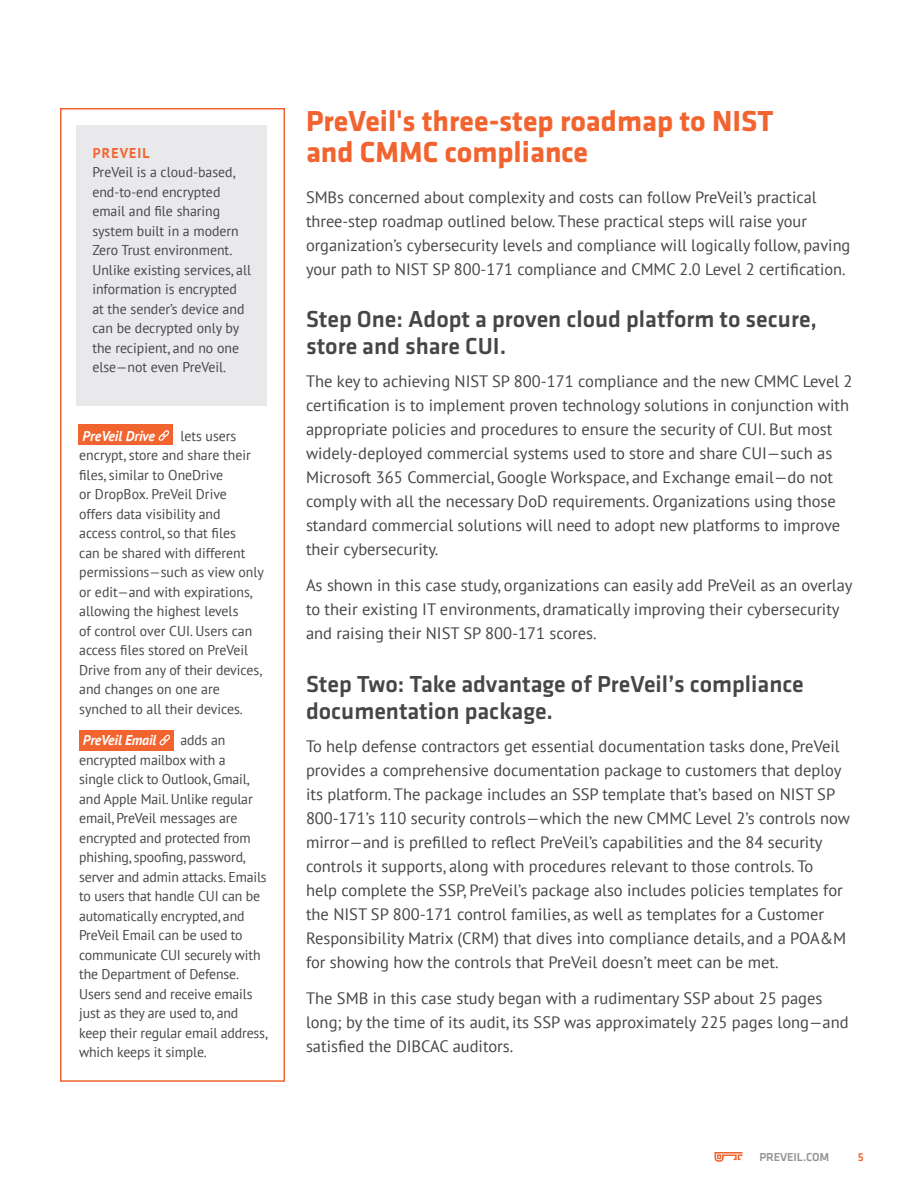
<style>
.page{position:relative;width:918px;height:1188px;background:#fff}
.page>*{position:absolute;margin:0;border:0;box-sizing:border-box;transform-origin:0 0}
.Hed1{font:700 30px/31.5px "Klavika";color:#f2642f}
.Subhed1{font:500 24px/27px "Klavika";color:#454647}
.BodyText-PTsans{font:16.5px/24px "PT Sans";color:#454647}
.SidebarPTsans{font:14.25px/19.5px "PT Sans";color:#454647}
.SidebarPTsans-2{font:italic 700 14.25px "PT Sans";letter-spacing:-.01em;color:#fff}
.SidebarPTsans-3{font:700 14.25px "PT Sans";letter-spacing:.08em;color:#f2642f}
.t1{font:500 12px "Klavika";letter-spacing:-.01em;color:#939598}
.t2{font:500 12px "Klavika";color:#f2642f}
</style>
<div class="page">
<svg style="left:714px;top:1152px;width:29px;height:10px"></svg>
<div style="left:60px;top:108px;width:225px;height:974px;background:#fff;border:2px solid #f2642f"></div>
<div style="left:76px;top:126px;width:191px;height:280px;background:#e9e9eb"></div>
<div style="left:78px;top:424px;width:95px;height:21px;background:#f2642f"></div>
<div style="left:79px;top:730px;width:95px;height:21px;background:#f2642f"></div>
<svg style="left:158px;top:430px;width:11px;height:11px"></svg>
<svg style="left:159px;top:734px;width:11px;height:12px"></svg>
<p class="SidebarPTsans-3" style="left:93px;top:144px;width:58px">PREVEIL</p>
<p class="SidebarPTsans" style="left:92px;top:162px;width:160px">PreVeil is a cloud-based, end-to-end encrypted email and file sharing system built in a modern<br>Zero Trust environment.<br>Unlike existing services, all information is encrypted at the sender’s device and can be decrypted only by the recipient, and no one else—not even PreVeil.</p>
<p class="SidebarPTsans-2" style="left:83px;top:426px;width:74px">PreVeil Drive</p>
<p class="SidebarPTsans" style="left:79px;top:426px;width:186px;text-indent:101px">lets users encrypt, store and share their files, similar to OneDrive<br>or DropBox. PreVeil Drive<br>offers data visibility and<br>access control, so that files<br>can be shared with different permissions—such as view only or edit—and with expirations, allowing the highest levels<br>of control over CUI. Users can access files stored on PreVeil<br>Drive from any of their devices, and changes on one are synched to all their devices.</p>
<p class="SidebarPTsans-2" style="left:83px;top:731px;width:75px">PreVeil Email</p>
<p class="SidebarPTsans" style="left:79px;top:730px;width:190px;text-indent:101px">adds an encrypted mailbox with a<br>single click to Outlook, Gmail, and Apple Mail. Unlike regular email, PreVeil messages are encrypted and protected from phishing, spoofing, password, server and admin attacks. Emails to users that handle CUI can be automatically encrypted, and<br>PreVeil Email can be used to communicate CUI securely with the Department of Defense.<br>Users send and receive emails just as they are used to, and keep their regular email address, which keeps it simple.</p>
<p class="Hed1" style="left:306px;top:105px;width:469px">PreVeil's three-step roadmap to NIST and CMMC compliance</p>
<p class="BodyText-PTsans" style="left:306px;top:184px;width:546px">SMBs concerned about complexity and costs can follow PreVeil’s practical three-step roadmap outlined below. These practical steps will raise your organization’s cybersecurity levels and compliance will logically follow, paving your path to NIST SP 800-171 compliance and CMMC 2.0 Level 2 certification.</p>
<p class="Subhed1" style="left:306px;top:306px;width:513px">Step One: Adopt a proven cloud platform to secure, store and share CUI.</p>
<p class="BodyText-PTsans" style="left:306px;top:369px;width:548px">The key to achieving NIST SP 800-171 compliance and the new CMMC Level 2 certification is to implement proven technology solutions in conjunction with appropriate policies and procedures to ensure the security of CUI. But most widely-deployed commercial systems used to store and share CUI—such as Microsoft 365 Commercial, Google Workspace, and Exchange email—do not comply with all the necessary DoD requirements. Organizations using those standard commercial solutions will need to adopt new platforms to improve their cybersecurity.</p>
<p class="BodyText-PTsans" style="left:306px;top:573px;width:548px">As shown in this case study, organizations can easily add PreVeil as an overlay to their existing IT environments, dramatically improving their cybersecurity and raising their NIST SP 800-171 scores.</p>
<p class="Subhed1" style="left:306px;top:670px;width:499px">Step Two: Take advantage of PreVeil’s compliance documentation package.</p>
<p class="BodyText-PTsans" style="left:306px;top:733px;width:546px">To help defense contractors get essential documentation tasks done, PreVeil provides a comprehensive documentation package to customers that deploy its platform. The package includes an SSP template that’s based on NIST SP 800-171’s 110 security controls—which the new CMMC Level 2’s controls now mirror—and is prefilled to reflect PreVeil’s capabilities and the 84 security controls it supports, along with procedures relevant to those controls. To<br>help complete the SSP, PreVeil’s package also includes policies templates for the NIST SP 800-171 control families, as well as templates for a Customer Responsibility Matrix (CRM) that dives into compliance details, and a POA&amp;M for showing how the controls that PreVeil doesn’t meet can be met.</p>
<p class="BodyText-PTsans" style="left:306px;top:985px;width:544px">The SMB in this case study began with a rudimentary SSP about 25 pages long; by the time of its audit, its SSP was approximately 225 pages long—and satisfied the DIBCAC auditors.</p>
<p class="t1" style="left:759px;top:1150px;width:72px">PREVEIL.COM</p>
<p class="t2" style="left:858px;top:1150px;width:8px">5</p>
</div>
